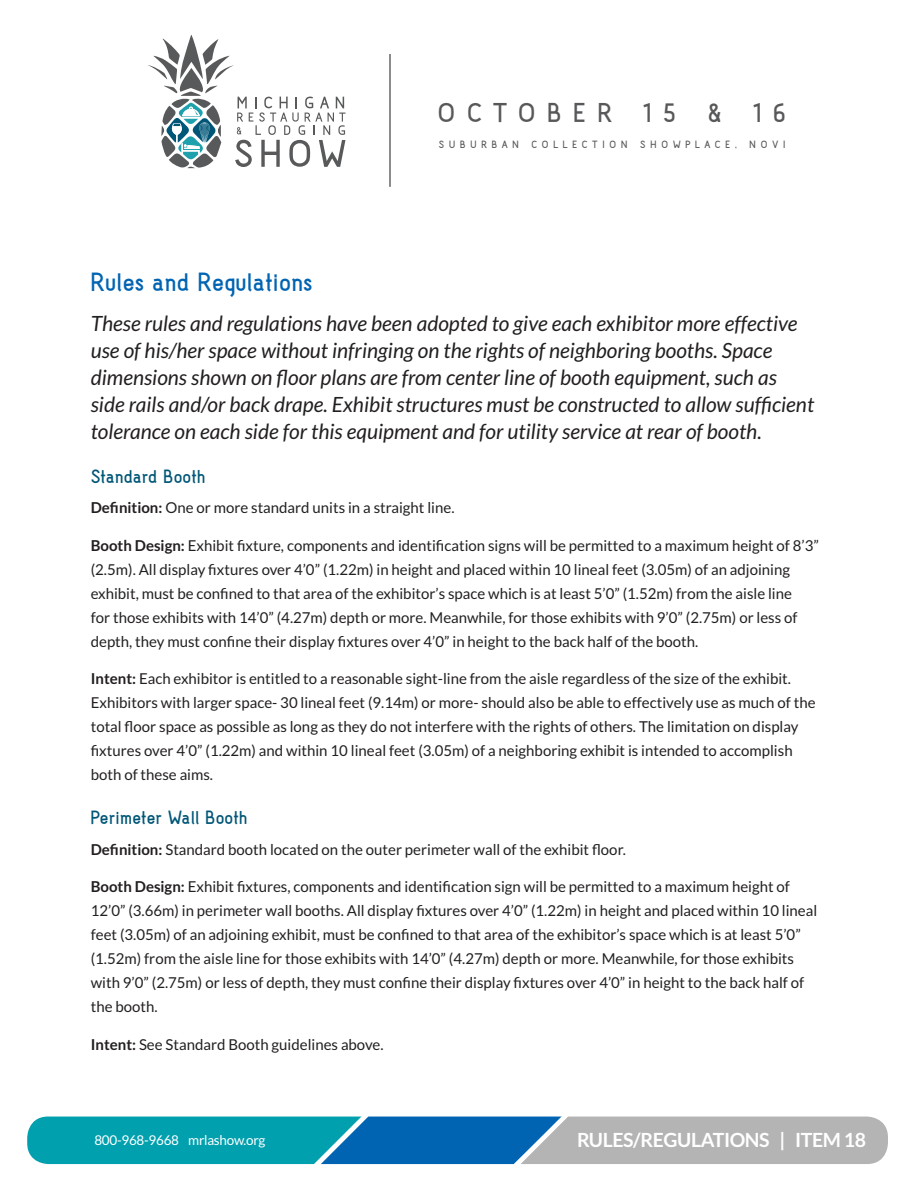
<style>
.page{position:relative;width:918px;height:1188px;background:#fff}
.page>*{position:absolute;margin:0;border:0;box-sizing:border-box;transform-origin:0 0}
.t1{font:700 34.2px "Acid";letter-spacing:.34em;color:#57585a}
.t2{font:700 33px "Acid";color:#0164b2}
.t3{font:700 24px "Acid";color:#005677}
.t4{font:italic 21px/27px "Lato";color:#231f20}
.t5{font:700 19.5px "Lato";letter-spacing:-.02em;color:#fff}
.t6{font:15px/24px "Lato";color:#231f20}
.t7{font:13.5px "Lato";letter-spacing:-.02em;color:#fff}
.t8{font:700 13.2px "Acid";letter-spacing:.36em;color:#57585a}
.s1{font-weight:700}
</style>
<div class="page">
<svg style="left:148px;top:35px;width:198px;height:133px"></svg>
<hr style="left:389px;top:54px;width:2px;height:133px;background:#57585a">
<svg style="left:27px;top:1116px;width:861px;height:49px;background:#53a0b6"></svg>
<p class="t1" style="left:438px;top:101px;width:350px">OCTOBER 15 &amp; 16</p>
<p class="t8" style="left:439px;top:140px;width:348px">SUBURBAN COLLECTION SHOWPLACE, NOVI</p>
<p class="t2" style="left:91px;top:270px;width:224px">Rules and Regulations</p>
<p class="t4" style="left:91px;top:311px;width:725px">These rules and regulations have been adopted to give each exhibitor more effective use of his/her space without infringing on the rights of neighboring booths. Space dimensions shown on floor plans are from center line of booth equipment, such as side rails and/or back drape. Exhibit structures must be constructed to allow sufficient tolerance on each side for this equipment and for utility service at rear of booth.</p>
<p class="t3" style="left:91px;top:467px;width:116px">Standard Booth</p>
<p class="t6" style="left:91px;top:496px;width:365px"><span class="s1">Definition:</span> One or more standard units in a straight line.</p>
<p class="t6" style="left:91px;top:533px;width:730px"><span class="s1">Booth Design:</span> Exhibit fixture, components and identification signs will be permitted to a maximum height of 8’3” (2.5m). All display fixtures over 4’0” (1.22m) in height and placed within 10 lineal feet (3.05m) of an adjoining exhibit, must be confined to that area of the exhibitor’s space which is at least 5’0” (1.52m) from the aisle line<br>for those exhibits with 14’0” (4.27m) depth or more. Meanwhile, for those exhibits with 9’0” (2.75m) or less of depth, they must confine their display fixtures over 4’0” in height to the back half of the booth.</p>
<p class="t6" style="left:91px;top:667px;width:726px"><span class="s1">Intent:</span> Each exhibitor is entitled to a reasonable sight-line from the aisle regardless of the size of the exhibit.<br>Exhibitors with larger space- 30 lineal feet (9.14m) or more- should also be able to effectively use as much of the total floor space as possible as long as they do not interfere with the rights of others. The limitation on display fixtures over 4’0” (1.22m) and within 10 lineal feet (3.05m) of a neighboring exhibit is intended to accomplish both of these aims.</p>
<p class="t3" style="left:91px;top:809px;width:158px">Perimeter Wall Booth</p>
<p class="t6" style="left:91px;top:837px;width:537px"><span class="s1">Definition:</span> Standard booth located on the outer perimeter wall of the exhibit floor.</p>
<p class="t6" style="left:91px;top:875px;width:728px"><span class="s1">Booth Design:</span> Exhibit fixtures, components and identification sign will be permitted to a maximum height of 12’0” (3.66m) in perimeter wall booths. All display fixtures over 4’0” (1.22m) in height and placed within 10 lineal feet (3.05m) of an adjoining exhibit, must be confined to that area of the exhibitor’s space which is at least 5’0” (1.52m) from the aisle line for those exhibits with 14’0” (4.27m) depth or more. Meanwhile, for those exhibits with 9’0” (2.75m) or less of depth, they must confine their display fixtures over 4’0” in height to the back half of the booth.</p>
<p class="t6" style="left:91px;top:1032px;width:294px"><span class="s1">Intent:</span> See Standard Booth guidelines above.</p>
<p class="t7" style="left:94px;top:1133px;width:173px">800-968-9668 mrlashow.org</p>
<p class="t5" style="left:577px;top:1129px;width:291px">RULES/REGULATIONS | ITEM 18</p>
</div>
